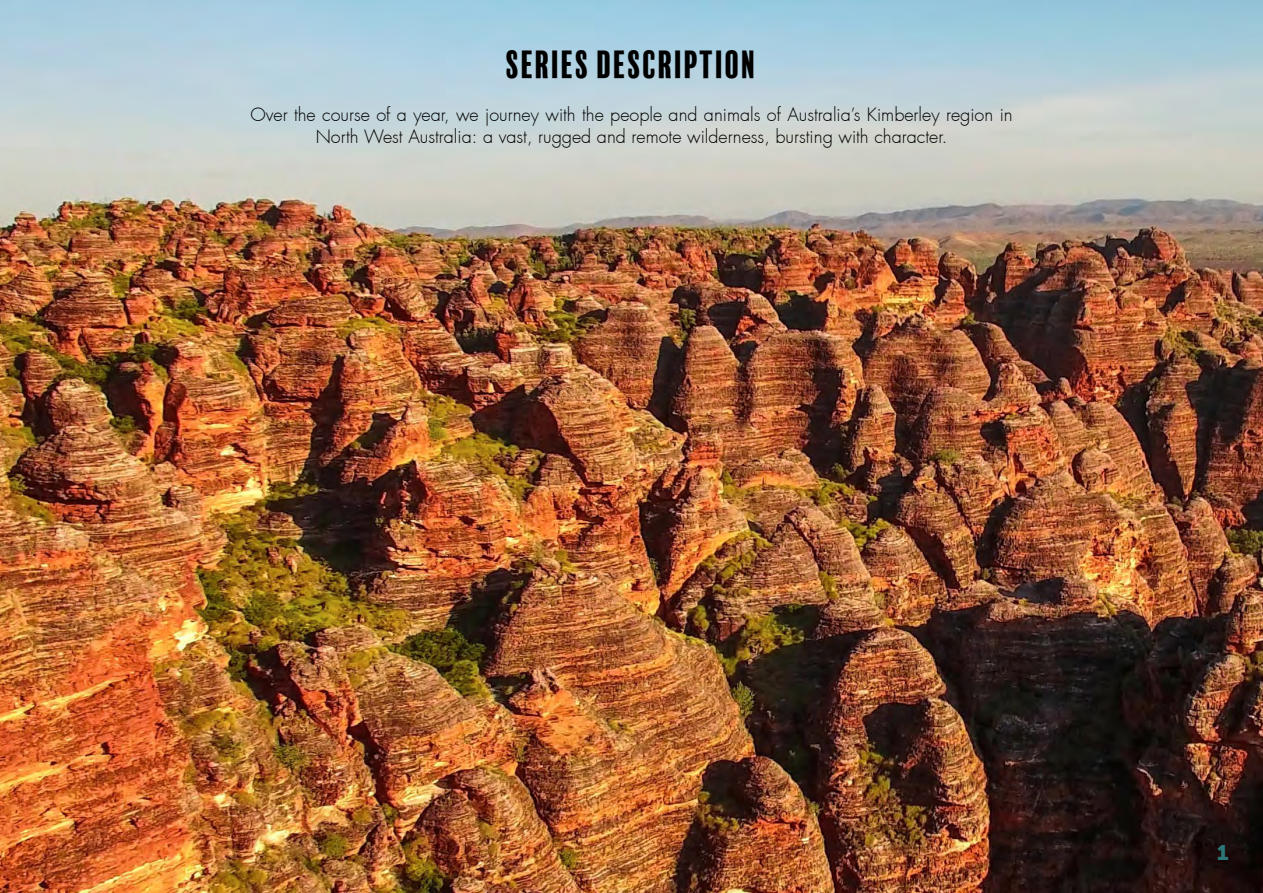
<style>
.page{position:relative;width:1263px;height:893px;background:#fff}
.page>*{position:absolute;margin:0;border:0;box-sizing:border-box;transform-origin:0 0}
.t1{font:36px "Balboa Plus Fill";color:#000}
.t2{font:21px "Museo 900";color:#2c7677}
.t3{font:300 18px/21.6px "Futura";color:#000;text-align:center}
</style>
<div class="page">
<img style="left:0;top:0;width:1263px;height:893px">
<h1 class="t1" style="left:506px;top:45px;width:253px">SERIES DESCRIPTION</h1>
<p class="t3" style="left:250px;top:105px;width:764px">Over the course of a year, we journey with the people and animals of Australia’s Kimberley region in<br>North West Australia: a vast, rugged and remote wilderness, bursting with character.</p>
<p class="t2" style="left:1217px;top:841px;width:14px">1</p>
</div>
